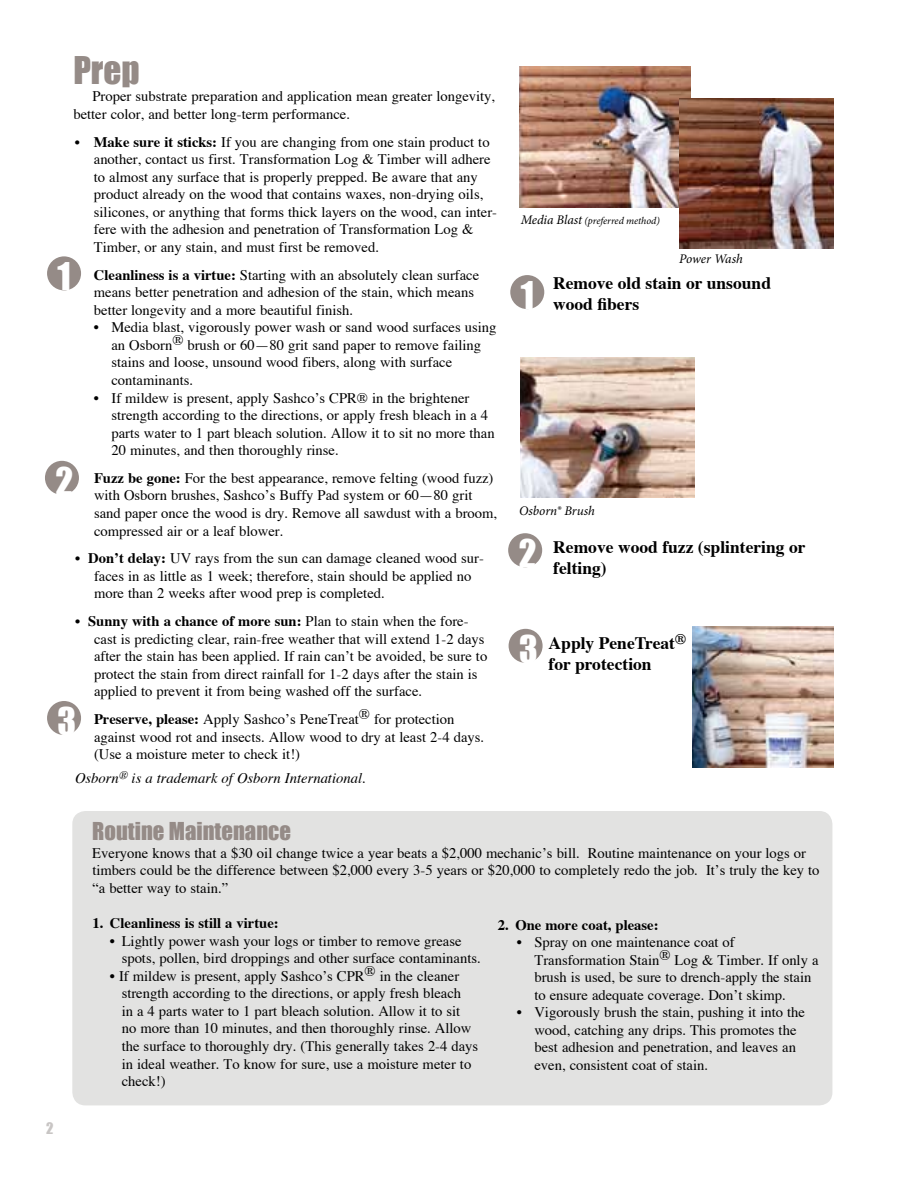
<style>
.page{position:relative;width:918px;height:1188px;background:#fff}
.page>*{position:absolute;margin:0;border:0;box-sizing:border-box;transform-origin:0 0}
.t1{font:35.1px "Impact";color:#fff}
.t2{font:35.1px "Impact";color:#958b87}
.t3{font:22.65px "Impact";color:#958b87}
.t4{font:700 17.55px/21px "Times";color:#000}
.t5{font:14.55px/17.5px "Times";color:#000}
.t6{font:700 14.55px "Times";color:#000}
.t7{font:italic 14.55px "Times";color:#000}
.t8{font:14.55px "Impact";color:#c8c5c4}
.t9{font:italic 13.2px "Minion Pro";letter-spacing:-.005em;color:#000}
.t10{font:italic 10.2px "Minion Pro";letter-spacing:-.005em;color:#000}
.s1{font-weight:700}
.s2{font-size:13.2px}
</style>
<div class="page">
<div style="left:47px;top:256px;width:34px;height:34px;background:#958b87;border-radius:50%"></div>
<div style="left:45px;top:461px;width:34px;height:34px;background:#958b87;border-radius:50%"></div>
<div style="left:47px;top:701px;width:34px;height:34px;background:#958b87;border-radius:50%"></div>
<div style="left:510px;top:275px;width:34px;height:34px;background:#958b87;border-radius:50%"></div>
<div style="left:508px;top:533px;width:34px;height:34px;background:#958b87;border-radius:50%"></div>
<div style="left:509px;top:629px;width:34px;height:34px;background:#958b87;border-radius:50%"></div>
<img style="left:692px;top:627px;width:141px;height:141px">
<div style="left:72px;top:811px;width:760px;height:294px;background:#e2e2e1;border-radius:13px"></div>
<img style="left:519px;top:66px;width:171px;height:142px">
<img style="left:680px;top:98px;width:153px;height:150px">
<img style="left:521px;top:358px;width:174px;height:139px">
<p class="t2" style="left:73px;top:43px;width:68px">Prep</p>
<p class="t5" style="left:73px;top:86px;width:423px;text-indent:19px">Proper substrate preparation and application mean greater longevity, better color, and better long-term performance.</p>
<p class="t5" style="left:94px;top:132px;width:405px;text-indent:-19px"><span class="s1">• Make sure it sticks:</span> If you are changing from one stain product to another, contact us first. Transformation Log &amp; Timber will adhere to almost any surface that is properly prepped. Be aware that any product already on the wood that contains waxes, non-drying oils, silicones, or anything that forms thick layers on the wood, can inter&shy;fere with the adhesion and penetration of Transformation Log &amp; Timber, or any stain, and must first be removed.</p>
<p class="t5" style="left:94px;top:265px;width:387px"><span class="s1">Cleanliness is a virtue:</span> Starting with an absolutely clean surface means better penetration and adhesion of the stain, which means better longevity and a more beautiful finish.</p>
<p class="t5" style="left:111px;top:317px;width:387px;text-indent:-18px">• Media blast, vigorously power wash or sand wood surfaces using an Osborn® brush or 60—80 grit sand paper to remove failing stains and loose, unsound wood fibers, along with surface contaminants.</p>
<p class="t5" style="left:112px;top:388px;width:385px;text-indent:-18px">• If mildew is present, apply Sashco’s CPR® in the brightener strength according to the directions, or apply fresh bleach in a 4 parts water to 1 part bleach solution. Allow it to sit no more than 20 minutes, and then thoroughly rinse.</p>
<p class="t5" style="left:94px;top:468px;width:405px"><span class="s1">Fuzz be gone:</span> For the best appearance, remove felting (wood fuzz) with Osborn brushes, Sashco’s Buffy Pad system or 60—80 grit sand paper once the wood is dry. Remove all sawdust with a broom, compressed air or a leaf blower.</p>
<p class="t5" style="left:94px;top:548px;width:392px;text-indent:-19px"><span class="s1">• Don’t delay:</span> UV rays from the sun can damage cleaned wood sur&shy;faces in as little as 1 week; therefore, stain should be applied no more than 2 weeks after wood prep is completed.</p>
<p class="t5" style="left:94px;top:611px;width:395px;text-indent:-19px"><span class="s1">• Sunny with a chance of more sun:</span> Plan to stain when the fore&shy;cast is predicting clear, rain-free weather that will extend 1-2 days after the stain has been applied. If rain can’t be avoided, be sure to protect the stain from direct rainfall for 1-2 days after the stain is applied to prevent it from being washed off the surface.</p>
<p class="t5" style="left:94px;top:709px;width:392px"><span class="s1">Preserve, please:</span> Apply Sashco’s PeneTreat® for protection against wood rot and insects. Allow wood to dry at least 2-4 days. (Use a moisture meter to check it!)</p>
<p class="t7" style="left:75px;top:765px;width:292px">Osborn<sup>®</sup> is a trademark of Osborn International.</p>
<p class="t1" style="left:58px;top:249px;width:15px">1</p>
<p class="t1" style="left:55px;top:454px;width:19px">2</p>
<p class="t1" style="left:58px;top:694px;width:20px">3</p>
<p class="t10" style="left:521px;top:214px;width:140px"><span class="s2">Media Blast</span> (preferred method)</p>
<p class="t9" style="left:679px;top:250px;width:65px">Power Wash</p>
<p class="t1" style="left:521px;top:268px;width:15px">1</p>
<p class="t4" style="left:553px;top:270px;width:220px">Remove old stain or unsound wood fibers</p>
<p class="t9" style="left:519px;top:501px;width:77px">Osborn® Brush</p>
<p class="t1" style="left:519px;top:526px;width:19px">2</p>
<p class="t4" style="left:553px;top:534px;width:254px">Remove wood fuzz (splintering or felting)</p>
<p class="t1" style="left:519px;top:622px;width:20px">3</p>
<p class="t4" style="left:549px;top:631px;width:139px">Apply PeneTreat<sup>® </sup>for protection</p>
<p class="t8" style="left:46px;top:1117px;width:9px">2</p>
<p class="t3" style="left:92px;top:814px;width:200px">Routine Maintenance</p>
<p class="t5" style="left:92px;top:843px;width:729px">Everyone knows that a $30 oil change twice a year beats a $2,000 mechanic’s bill. Routine maintenance on your logs or timbers could be the difference between $2,000 every 3-5 years or $20,000 to completely redo the job. It’s truly the key to “a better way to stain.”</p>
<p class="t6" style="left:92px;top:909px;width:188px">1. Cleanliness is still a virtue:</p>
<p class="t5" style="left:122px;top:931px;width:361px;text-indent:-12px">• Lightly power wash your logs or timber to remove grease spots, pollen, bird droppings and other surface contaminants.</p>
<p class="t5" style="left:122px;top:966px;width:358px;text-indent:-12px">• If mildew is present, apply Sashco’s CPR® in the cleaner strength according to the directions, or apply fresh bleach<br>in a 4 parts water to 1 part bleach solution. Allow it to sit no more than 10 minutes, and then thoroughly rinse. Allow the surface to thoroughly dry. (This generally takes 2-4 days in ideal weather. To know for sure, use a moisture meter to check!)</p>
<p class="t6" style="left:498px;top:911px;width:162px">2. One more coat, please:</p>
<p class="t5" style="left:534px;top:932px;width:286px;text-indent:-18px">• Spray on one maintenance coat of Transformation Stain® Log &amp; Timber. If only a brush is used, be sure to drench-apply the stain to ensure adequate coverage. Don’t skimp.</p>
<p class="t5" style="left:534px;top:1003px;width:272px;text-indent:-18px">• Vigorously brush the stain, pushing it into the wood, catching any drips. This promotes the best adhesion and penetration, and leaves an even, consistent coat of stain.</p>
</div>
